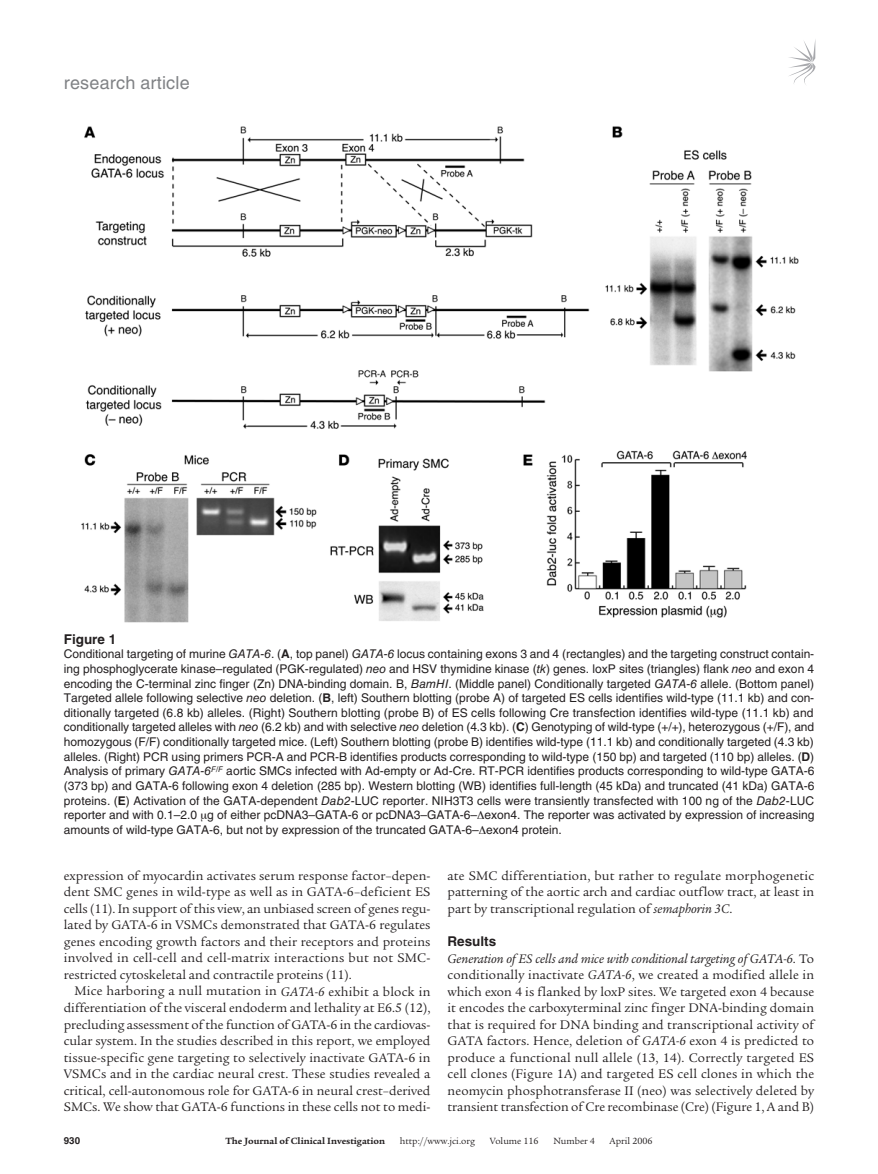
<style>
.page{position:relative;width:878px;height:1174px;background:#fff}
.page>*{position:absolute;margin:0;border:0;box-sizing:border-box;transform-origin:0 0}
.t1{font:18px "Helvetica LT Std";letter-spacing:.01em;color:#808285}
.t2{font:13.5px/16.5px "Legacy Serif Std";color:#231f20;text-align:justify}
.t3{font:700 13.5px "Helvetica LT Std";color:#231f20}
.t4{font:12px/14.7px "Helvetica LT Std";color:#231f20;text-align:justify}
.t5{font:9.75px "Legacy Serif Std";color:#231f20}
.t6{font:700 9.75px "Legacy Serif Std";color:#231f20}
.t7{font:700 9.75px "Helvetica LT Std";color:#231f20}
.s1{font-style:italic}
.s2{font-weight:700}
</style>
<div class="page">
<svg style="left:789px;top:41px;width:26px;height:44px"></svg>
<img style="left:81px;top:126px;width:718px;height:497px">
<h1 class="t1" style="left:64px;top:72px;width:127px">research article</h1>
<p class="t3" style="left:64px;top:630px;width:54px">Figure 1</p>
<p class="t4" style="left:64px;top:646px;width:752px">Conditional targeting of murine <span class="s1">GATA-6</span>. (<span class="s2">A</span>, top panel) <span class="s1">GATA-6</span> locus containing exons 3 and 4 (rectangles) and the targeting construct contain&shy;ing phosphoglycerate kinase–regulated (PGK-regulated) <span class="s1">neo</span> and HSV thymidine kinase (<span class="s1">tk</span>) genes. loxP sites (triangles) flank <span class="s1">neo</span> and exon 4 encoding the C-terminal zinc finger (Zn) DNA-binding domain. B, <span class="s1">BamHI</span>. (Middle panel) Conditionally targeted <span class="s1">GATA-6</span> allele. (Bottom panel)<br>Targeted allele following selective <span class="s1">neo</span> deletion. (<span class="s2">B</span>, left) Southern blotting (probe A) of targeted ES cells identifies wild-type (11.1 kb) and con&shy;ditionally targeted (6.8 kb) alleles. (Right) Southern blotting (probe B) of ES cells following Cre transfection identifies wild-type (11.1 kb) and conditionally targeted alleles with <span class="s1">neo</span> (6.2 kb) and with selective <span class="s1">neo</span> deletion (4.3 kb). (<span class="s2">C</span>) Genotyping of wild-type (+/+), heterozygous (+/F), and homozygous (F/F) conditionally targeted mice. (Left) Southern blotting (probe B) identifies wild-type (11.1 kb) and conditionally targeted (4.3 kb) alleles. (Right) PCR using primers PCR-A and PCR-B identifies products corresponding to wild-type (150 bp) and targeted (110 bp) alleles. (<span class="s2">D</span>)<br>Analysis of primary <span class="s1">GATA-6</span><sup>F/F</sup> aortic SMCs infected with Ad-empty or Ad-Cre. RT-PCR identifies products corresponding to wild-type GATA-6 (373 bp) and GATA-6 following exon 4 deletion (285 bp). Western blotting (WB) identifies full-length (45 kDa) and truncated (41 kDa) GATA-6 proteins. (<span class="s2">E</span>) Activation of the GATA-dependent <span class="s1">Dab2</span>-LUC reporter. NIH3T3 cells were transiently transfected with 100 ng of the <span class="s1">Dab2</span>-LUC reporter and with 0.1–2.0 g of either pcDNA3–GATA-6 or pcDNA3–GATA-6– exon4. The reporter was activated by expression of increasing amounts of wild-type GATA-6, but not by expression of the truncated GATA-6– exon4 protein.</p>
<p class="t2" style="left:64px;top:867px;width:368px">expression of myocardin activates serum response factor–depen&shy;dent SMC genes in wild-type as well as in GATA-6–deficient ES cells (11). In support of this view, an unbiased screen of genes regu&shy;lated by GATA-6 in VSMCs demonstrated that GATA-6 regulates genes encoding growth factors and their receptors and proteins involved in cell-cell and cell-matrix interactions but not SMC&shy;restricted cytoskeletal and contractile proteins (11).</p>
<p class="t2" style="left:64px;top:983px;width:368px;text-indent:11px">Mice harboring a null mutation in <span class="s1">GATA-6</span> exhibit a block in differentiation of the visceral endoderm and lethality at E6.5 (12), precluding assessment of the function of GATA-6 in the cardiovas&shy;cular system. In the studies described in this report, we employed tissue-specific gene targeting to selectively inactivate GATA-6 in VSMCs and in the cardiac neural crest. These studies revealed a critical, cell-autonomous role for GATA-6 in neural crest–derived SMCs. We show that GATA-6 functions in these cells not to medi-</p>
<p class="t2" style="left:447px;top:867px;width:368px">ate SMC differentiation, but rather to regulate morphogenetic patterning of the aortic arch and cardiac outflow tract, at least in part by transcriptional regulation of <span class="s1">semaphorin 3C</span>.</p>
<p class="t3" style="left:447px;top:933px;width:50px">Results</p>
<p class="t2" style="left:447px;top:950px;width:368px"><span class="s1">Generation of ES cells and mice with conditional targeting of GATA-6</span>. To conditionally inactivate <span class="s1">GATA-6</span>, we created a modified allele in which exon 4 is flanked by loxP sites. We targeted exon 4 because it encodes the carboxyterminal zinc finger DNA-binding domain that is required for DNA binding and transcriptional activity of GATA factors. Hence, deletion of <span class="s1">GATA-6</span> exon 4 is predicted to produce a functional null allele (13, 14). Correctly targeted ES cell clones (Figure 1A) and targeted ES cell clones in which the neomycin phosphotransferase II (neo) was selectively deleted by transient transfection of Cre recombinase (Cre) (Figure 1, A and B)</p>
<p class="t7" style="left:64px;top:1134px;width:18px">930</p>
<p class="t6" style="left:225px;top:1135px;width:161px">The Journal of Clinical Investigation</p>
<p class="t5" style="left:400px;top:1135px;width:77px">http://www.jci.org</p>
<p class="t5" style="left:489px;top:1135px;width:50px">Volume 116</p>
<p class="t5" style="left:553px;top:1135px;width:43px">Number 4</p>
<p class="t5" style="left:609px;top:1135px;width:44px">April 2006</p>
</div>
